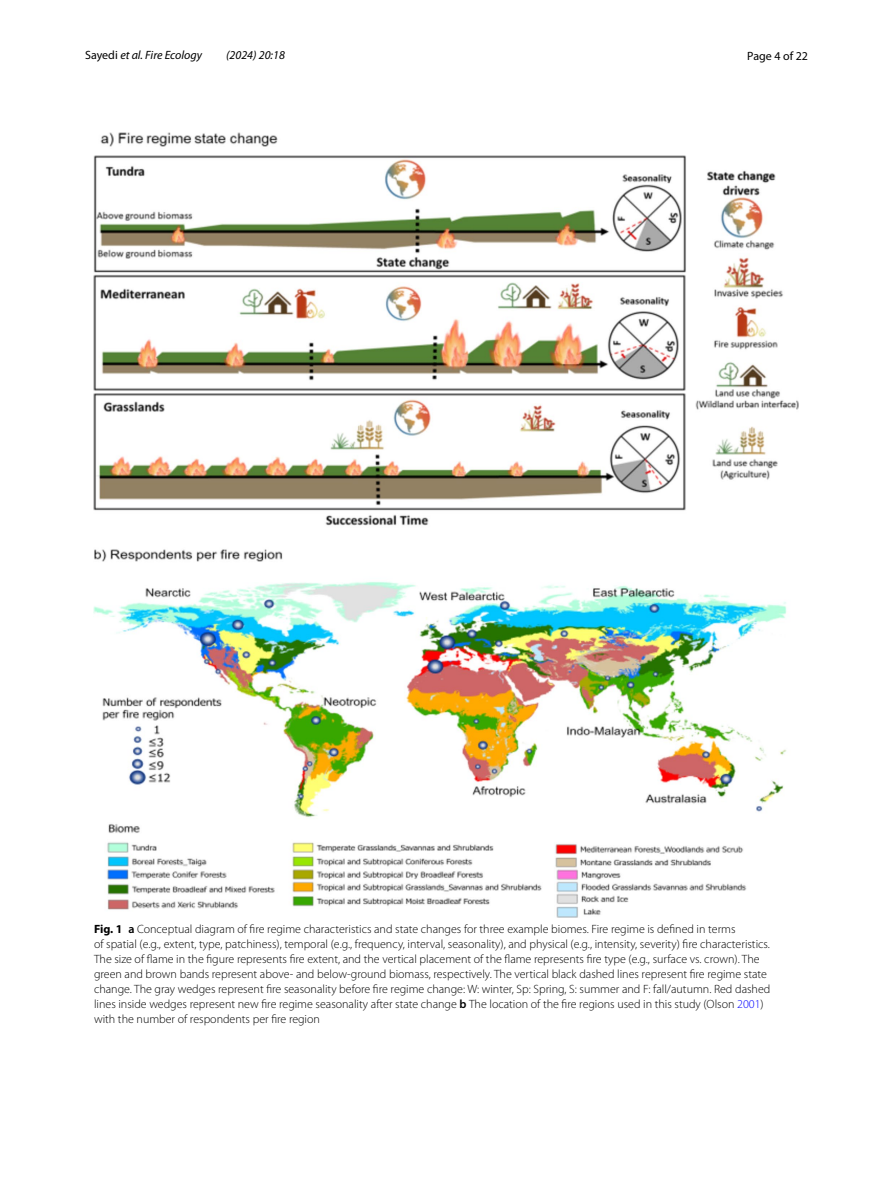
<style>
.page{position:relative;width:893px;height:1187px;background:#fff}
.page>*{position:absolute;margin:0;border:0;box-sizing:border-box;transform-origin:0 0}
.t1{font:300 12px/15px "Myriad Pro";color:#000}
.t2{font:italic 12px "Myriad Pro";color:#000}
.t3{font:12px "Myriad Pro";color:#000}
.s1{font-style:normal}
.s2{font-weight:700}
.s3{font-weight:600}
.s4{color:#00f}
</style>
<div class="page">
<img style="left:93px;top:133px;width:706px;height:784px">
<p class="t2" style="left:85px;top:48px;width:119px"><span class="s1">Sayedi</span> et al. Fire Ecology</p>
<p class="t2" style="left:226px;top:48px;width:60px">(2024) 20:18</p>
<p class="t3" style="left:747px;top:48px;width:62px">Page 4 of 22</p>
<p class="t1" style="left:94px;top:921px;width:678px"><span class="s2">Fig. 1</span> <span class="s3">a</span> Conceptual diagram of fire regime characteristics and state changes for three example biomes. Fire regime is defined in terms<br>of spatial (e.g., extent, type, patchiness), temporal (e.g., frequency, interval, seasonality), and physical (e.g., intensity, severity) fire characteristics.<br>The size of flame in the figure represents fire extent, and the vertical placement of the flame represents fire type (e.g., surface vs. crown). The green and brown bands represent above- and below-ground biomass, respectively. The vertical black dashed lines represent fire regime state change. The gray wedges represent fire seasonality before fire regime change: W: winter, Sp: Spring, S: summer and F: fall/autumn. Red dashed lines inside wedges represent new fire regime seasonality after state change <span class="s3">b</span> The location of the fire regions used in this study (Olson <span class="s4">2001</span>) with the number of respondents per fire region</p>
</div>
